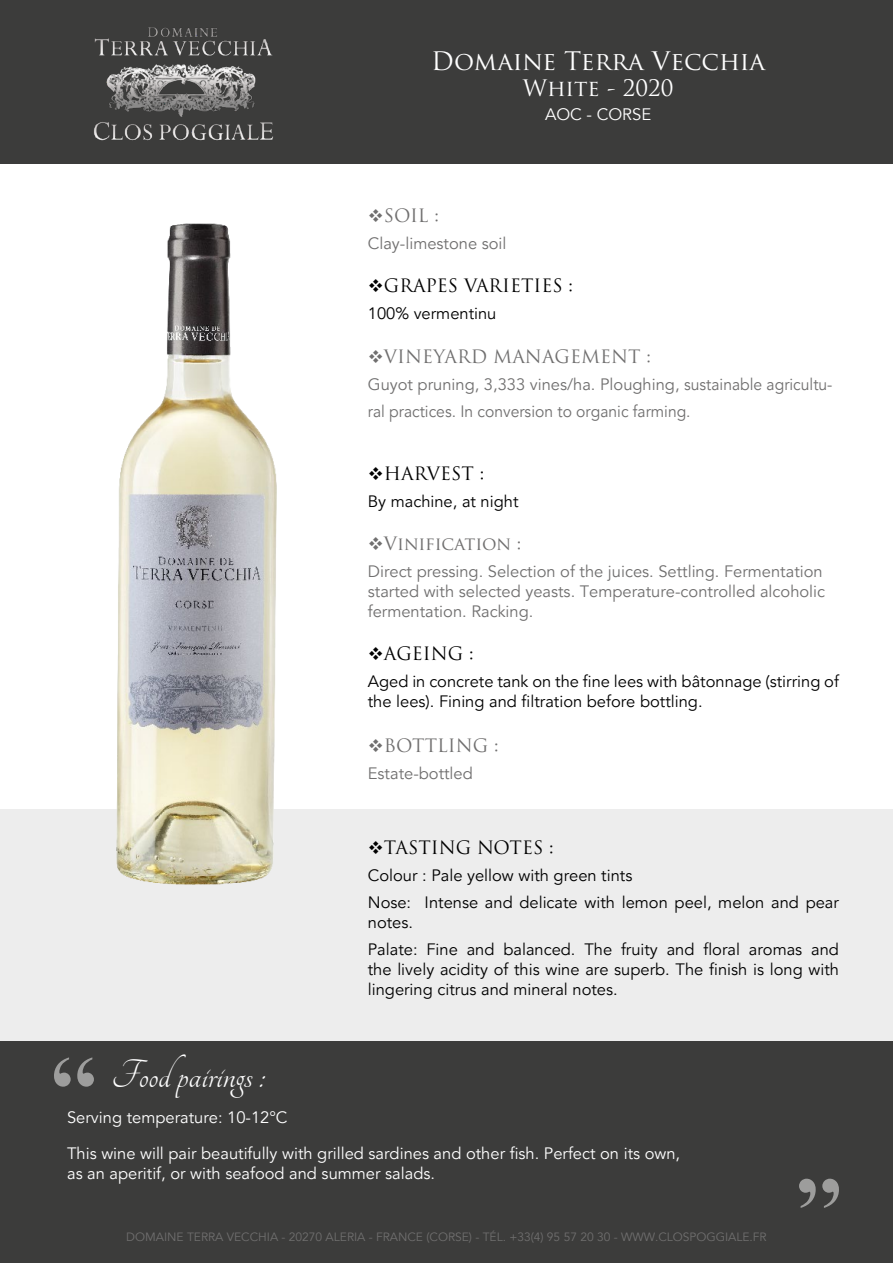
<style>
.page{position:relative;width:893px;height:1263px;background:#fff}
.page>*{position:absolute;margin:0;border:0;box-sizing:border-box;transform-origin:0 0}
.t1{font:43.5px "Tangerine";color:#fff}
.t2{font:24.9px "Trajan Pro";color:#fff}
.t3{font:22.2px "Trajan Pro";color:#fff}
.t4{font:18px "Trajan Pro";color:#706f6f}
.t5{font:18px "Trajan Pro";color:#000}
.t6{font:16.65px "Avenir";color:#fff}
.t7{font:16.5px/19.8px "Avenir";color:#000}
.t8{font:16.5px/19.8px "Avenir";color:#706f6f}
.t9{font:16.5px "Avenir";color:#fff}
.t10{font:12px "Avenir";color:#706f6f}
</style>
<div class="page">
<div style="left:0;top:809px;width:893px;height:236px;background:#ededed"></div>
<div style="left:0;top:1042px;width:893px;height:221px;background:#3c3c3b"></div>
<div style="left:0;top:0;width:893px;height:163px;background:#3c3c3b"></div>
<img style="left:94px;top:27px;width:179px;height:114px">
<svg style="left:54px;top:1057px;width:40px;height:30px"></svg>
<svg style="left:799px;top:1179px;width:40px;height:29px"></svg>
<img style="left:116px;top:223px;width:161px;height:662px">
<p class="t2" style="left:431px;top:45px;width:335px">Domaine Terra Vecchia</p>
<p class="t3" style="left:523px;top:74px;width:152px">White - 2020</p>
<p class="t6" style="left:545px;top:105px;width:108px">AOC - CORSE</p>
<p class="t4" style="left:368px;top:204px;width:73px">❖SOIL :</p>
<p class="t8" style="left:368px;top:234px;width:140px">Clay-limestone soil</p>
<p class="t5" style="left:368px;top:274px;width:207px">❖GRAPES VARIETIES :</p>
<p class="t7" style="left:368px;top:304px;width:130px">100% vermentinu</p>
<p class="t4" style="left:368px;top:345px;width:284px">❖VINEYARD MANAGEMENT :</p>
<p class="t8" style="left:368px;top:371px;width:466px;line-height:27px">Guyot pruning, 3,333 vines/ha. Ploughing, sustainable agricultu&shy;ral practices. In conversion to organic farming.</p>
<p class="t5" style="left:368px;top:462px;width:118px">❖HARVEST :</p>
<p class="t7" style="left:368px;top:492px;width:152px">By machine, at night</p>
<p class="t4" style="left:368px;top:532px;width:155px">❖Vinification :</p>
<p class="t8" style="left:368px;top:562px;width:459px">Direct pressing. Selection of the juices. Settling. Fermentation started with selected yeasts. Temperature-controlled alcoholic fermentation. Racking.</p>
<p class="t5" style="left:368px;top:642px;width:107px">❖AGEING :</p>
<p class="t7" style="left:368px;top:672px;width:473px">Aged in concrete tank on the fine lees with bâtonnage (stirring of the lees). Fining and filtration before bottling.</p>
<p class="t4" style="left:368px;top:733px;width:132px">❖BOTTLING :</p>
<p class="t8" style="left:368px;top:763px;width:107px">Estate-bottled</p>
<p class="t5" style="left:368px;top:836px;width:187px">❖TASTING NOTES :</p>
<p class="t7" style="left:368px;top:866px;width:266px">Colour : Pale yellow with green tints</p>
<p class="t7" style="left:368px;top:893px;width:473px">Nose: Intense and delicate with lemon peel, melon and pear notes.</p>
<p class="t7" style="left:368px;top:940px;width:473px;text-align:justify">Palate: Fine and balanced. The fruity and floral aromas and the lively acidity of this wine are superb. The finish is long with lingering citrus and mineral notes.</p>
<p class="t1" style="left:111px;top:1054px;width:156px">Food pairings :</p>
<p class="t9" style="left:67px;top:1108px;width:222px">Serving temperature: 10-12°C</p>
<p class="t9" style="left:67px;top:1144px;width:615px">This wine will pair beautifully with grilled sardines and other fish. Perfect on its own,</p>
<p class="t9" style="left:67px;top:1164px;width:369px">as an aperitif, or with seafood and summer salads.</p>
<p class="t10" style="left:126px;top:1229px;width:642px">DOMAINE TERRA VECCHIA - 20270 ALERIA - FRANCE (CORSE) - TÉL. +33(4) 95 57 20 30 - WWW.CLOSPOGGIALE.FR</p>
</div>
